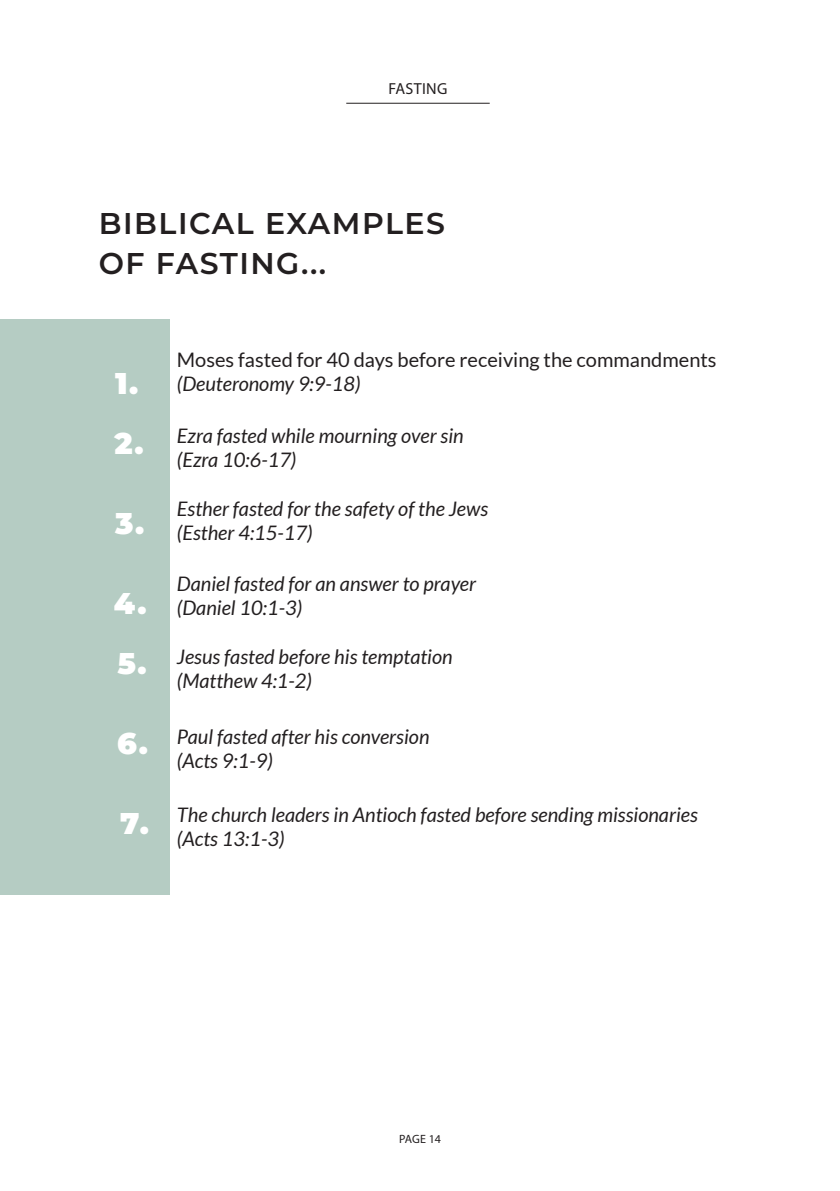
<style>
.page{position:relative;width:840px;height:1191px;background:#fff}
.page>*{position:absolute;margin:0;border:0;box-sizing:border-box;transform-origin:0 0}
._9_pt_Title{font:600 30px "Montserrat";letter-spacing:.05em;color:#231f20}
._9_pt_Title-2{font:900 30px "Montserrat";color:#fff}
.Body_Text_1{font:italic 20px/24px "Lato";color:#231f20}
.Body_Text_1-2{font:20px/24px "Lato";color:#231f20}
._9_pt_Title-3{font:16px "Myriad Pro";letter-spacing:.02em;color:#231f20}
.t1{font:12px "Myriad Pro";color:#231f20}
.s1{font-style:italic}
</style>
<div class="page">
<div style="left:0;top:319px;width:169px;height:575px;background:#b5ccc3"></div>
<hr style="left:346px;top:103px;width:143px;height:1px;background:#231f20">
<p class="_9_pt_Title-3" style="left:388px;top:78px;width:60px">FASTING</p>
<p class="_9_pt_Title" style="left:99px;top:203px;width:347px">BIBLICAL EXAMPLES</p>
<p class="_9_pt_Title" style="left:99px;top:243px;width:229px">OF FASTING...</p>
<p class="_9_pt_Title-2" style="left:115px;top:363px;width:25px">1.</p>
<p class="_9_pt_Title-2" style="left:114px;top:423px;width:31px">2.</p>
<p class="_9_pt_Title-2" style="left:115px;top:503px;width:31px">3.</p>
<p class="_9_pt_Title-2" style="left:114px;top:583px;width:34px">4.</p>
<p class="_9_pt_Title-2" style="left:117px;top:643px;width:31px">5.</p>
<p class="_9_pt_Title-2" style="left:117px;top:723px;width:32px">6.</p>
<p class="_9_pt_Title-2" style="left:120px;top:803px;width:30px">7.</p>
<p class="Body_Text_1-2" style="left:177px;top:347px;width:541px">Moses fasted for 40 days before receiving the commandments <span class="s1">(Deuteronomy 9:9-18)</span></p>
<p class="Body_Text_1" style="left:177px;top:424px;width:288px">Ezra fasted while mourning over sin (Ezra 10:6-17)</p>
<p class="Body_Text_1" style="left:177px;top:497px;width:312px">Esther fasted for the safety of the Jews (Esther 4:15-17)</p>
<p class="Body_Text_1" style="left:177px;top:572px;width:301px">Daniel fasted for an answer to prayer (Daniel 10:1-3)</p>
<p class="Body_Text_1" style="left:177px;top:645px;width:277px">Jesus fasted before his temptation (Matthew 4:1-2)</p>
<p class="Body_Text_1" style="left:177px;top:725px;width:254px">Paul fasted after his conversion (Acts 9:1-9)</p>
<p class="Body_Text_1" style="left:177px;top:803px;width:522px">The church leaders in Antioch fasted before sending missionaries (Acts 13:1-3)</p>
<p class="t1" style="left:399px;top:1132px;width:43px">PAGE 14</p>
</div>
